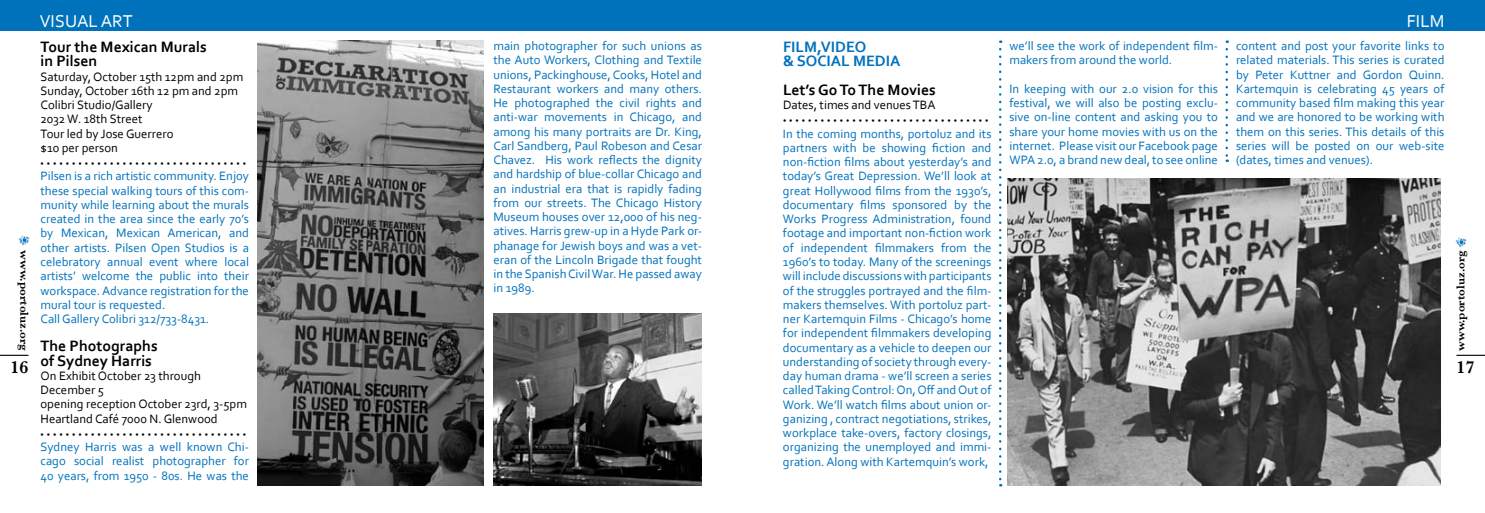
<style>
.page{position:relative;width:1485px;height:513px;background:#fff}
.page>*{position:absolute;margin:0;border:0;box-sizing:border-box;transform-origin:0 0}
.t1{font:18px "Corbel";color:#fff}
.t2{font:600 18px "Baskerville";color:#000}
.t3{font:700 15.75px/14.2px "Corbel";color:#000}
.t4{font:700 15.75px/14.2px "Corbel";color:#0072bc}
.t5{font:12.75px/14.2px "Corbel";color:#0072bc;text-align:justify}
.t6{font:12.75px/14.2px "Corbel";color:#000}
.t7{font:600 12px "Baskerville";color:#000}
.t8{font:7.5px "Corbel";color:#000}
</style>
<div class="page">
<svg style="left:0;top:355px;width:28px;height:1px"></svg>
<svg style="left:1457px;top:355px;width:28px;height:1px"></svg>
<img style="left:18px;top:235px;width:12px;height:11px">
<img style="left:1455px;top:237px;width:12px;height:11px">
<div style="left:0;top:0;width:1485px;height:31px;background:#0072bc"></div>
<img style="left:258px;top:40px;width:226px;height:446px">
<img style="left:1007px;top:178px;width:434px;height:308px">
<svg style="left:999px;top:49px;width:2px;height:437px"></svg>
<svg style="left:1226px;top:49px;width:2px;height:113px"></svg>
<img style="left:493px;top:314px;width:209px;height:172px">
<h1 class="t1" style="left:40px;top:10px;width:95px">VISUAL ART</h1>
<h1 class="t1" style="left:1407px;top:10px;width:39px">FILM</h1>
<p class="t5" style="left:1010px;top:38px;width:210px">we’ll see the work of independent film&shy;makers from around the world.</p>
<p class="t5" style="left:1010px;top:81px;width:210px">In keeping with our 2.0 vision for this festival, we will also be posting exclu&shy;sive on-line content and asking you to share your home movies with us on the internet. Please visit our Facebook page WPA 2.0, a brand new deal, to see online</p>
<p class="t5" style="left:493px;top:38px;width:210px">main photographer for such unions as the Auto Workers, Clothing and Textile unions, Packinghouse, Cooks, Hotel and Restaurant workers and many others.<br>He photographed the civil rights and anti-war movements in Chicago, and among his many portraits are Dr. King, Carl Sandberg, Paul Robeson and Cesar Chavez. His work reflects the dignity and hardship of blue-collar Chicago and an industrial era that is rapidly fading from our streets. The Chicago History Museum houses over 12,000 of his neg&shy;atives. Harris grew-up in a Hyde Park or&shy;phanage for Jewish boys and was a vet&shy;eran of the Lincoln Brigade that fought in the Spanish Civil War. He passed away in 1989.</p>
<p class="t4" style="left:783px;top:39px;width:119px">FILM,VIDEO<br>&amp; SOCIAL MEDIA</p>
<p class="t5" style="left:1236px;top:38px;width:210px">content and post your favorite links to related materials. This series is curated by Peter Kuttner and Gordon Quinn.<br>Kartemquin is celebrating 45 years of community based film making this year and we are honored to be working with them on this series. This details of this series will be posted on our web-site (dates, times and venues).</p>
<p class="t3" style="left:40px;top:39px;width:168px">Tour the Mexican Murals in Pilsen</p>
<p class="t6" style="left:40px;top:69px;width:204px">Saturday, October 15th 12pm and 2pm<br>Sunday, October 16th 12 pm and 2pm<br>Colibri Studio/Gallery<br>2032 W. 18th Street<br>Tour led by Jose Guerrero<br>$10 per person</p>
<p class="t8" style="left:40px;top:159px;width:207px">•••••••••••••••••••••••••••••••••</p>
<p class="t5" style="left:40px;top:169px;width:210px;text-align:left">Pilsen is a rich artistic community. Enjoy these special walking tours of this com&shy;munity while learning about the murals created in the area since the early 70’s by Mexican, Mexican American, and other artists. Pilsen Open Studios is a celebratory annual event where local artists’ welcome the public into their workspace. Advance registration for the mural tour is requested.<br>Call Gallery Colibri 312/733-8431.</p>
<p class="t3" style="left:40px;top:339px;width:119px">The Photographs of Sydney Harris</p>
<p class="t6" style="left:40px;top:368px;width:208px">On Exhibit October 23 through<br>December 5<br>opening reception October 23rd, 3-5pm<br>Heartland Café 7000 N. Glenwood</p>
<p class="t8" style="left:40px;top:430px;width:207px">•••••••••••••••••••••••••••••••••</p>
<p class="t5" style="left:40px;top:440px;width:210px">Sydney Harris was a well known Chi&shy;cago social realist photographer for 40 years, from 1950 - 80s. He was the</p>
<p class="t3" style="left:783px;top:82px;width:154px">Let’s Go To The Movies</p>
<p class="t6" style="left:783px;top:98px;width:154px">Dates, times and venues TBA</p>
<p class="t8" style="left:783px;top:116px;width:207px">•••••••••••••••••••••••••••••••••</p>
<p class="t5" style="left:783px;top:126px;width:210px">In the coming months, portoluz and its partners with be showing fiction and non-fiction films about yesterday’s and today’s Great Depression. We’ll look at great Hollywood films from the 1930’s, documentary films sponsored by the Works Progress Administration, found footage and important non-fiction work of independent filmmakers from the 1960’s to today. Many of the screenings will include discussions with participants of the struggles portrayed and the film&shy;makers themselves. With portoluz part&shy;ner Kartemquin Films - Chicago’s home for independent filmmakers developing documentary as a vehicle to deepen our understanding of society through every&shy;day human drama - we’ll screen a series called Taking Control: On, Off and Out of Work. We’ll watch films about union or&shy;ganizing , contract negotiations, strikes, workplace take-overs, factory closings, organizing the unemployed and immi&shy;gration. Along with Kartemquin’s work,</p>
<p class="t7" style="left:31px;top:250px;width:102px;rotate:90deg">www.portoluz.org</p>
<p class="t7" style="left:1454px;top:351px;width:102px;rotate:-90deg">www.portoluz.org</p>
<h1 class="t2" style="left:10px;top:357px;width:19px">16</h1>
<h1 class="t2" style="left:1456px;top:357px;width:19px">17</h1>
</div>
